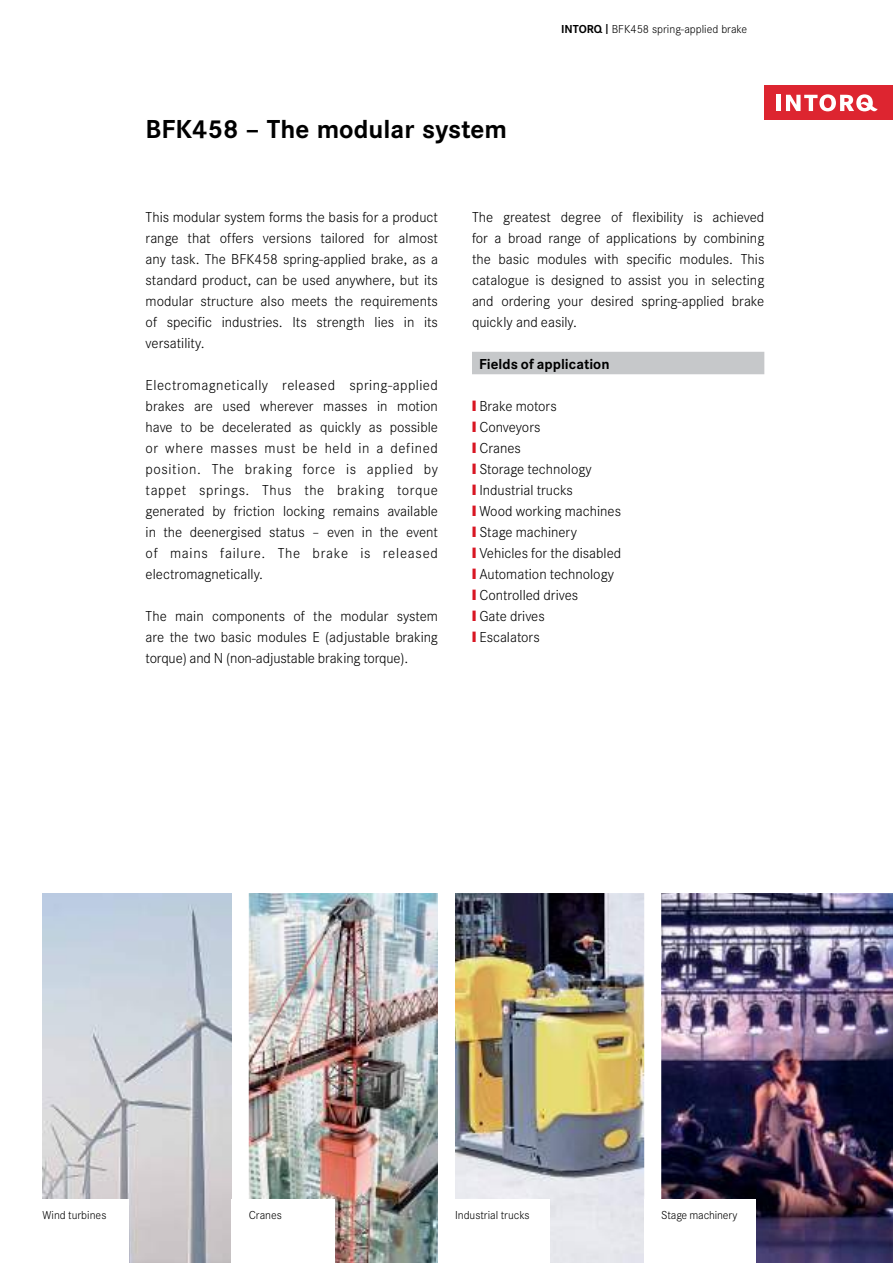
<style>
.page{position:relative;width:893px;height:1263px;background:#fff}
.page>*{position:absolute;margin:0;border:0;box-sizing:border-box;transform-origin:0 0}
.t1{font:700 27px "INTORQ Cor";color:#000}
.t2{font:300 15px/21px "INTORQ Cor";color:#000;text-align:justify}
.t3{font:700 15px "INTORQ Cor";color:#000}
.t4{font:300 12px "INTORQ Cor";color:#000}
.s1{font-weight:700}
.s2{font-weight:400;font-size:15px}
.s3{color:#d81623}
</style>
<div class="page">
<div style="left:472px;top:352px;width:292px;height:22px;background:#c6c8ca"></div>
<div style="left:764px;top:85px;width:129px;height:34px;background:#dd2530"></div>
<hr style="left:776px;top:95px;width:4px;height:16px;background:#fff">
<svg style="left:786px;top:94px;width:92px;height:18px"></svg>
<img style="left:249px;top:893px;width:189px;height:370px">
<img style="left:455px;top:893px;width:189px;height:370px">
<img style="left:661px;top:893px;width:232px;height:370px">
<img style="left:43px;top:893px;width:189px;height:370px">
<div style="left:232px;top:1199px;width:103px;height:64px;background:#fff"></div>
<div style="left:438px;top:1199px;width:112px;height:64px;background:#fff"></div>
<div style="left:644px;top:1199px;width:112px;height:64px;background:#fff"></div>
<div style="left:26px;top:1199px;width:103px;height:64px;background:#fff"></div>
<h1 class="t1" style="left:146px;top:113px;width:363px">BFK458 – The modular system</h1>
<p class="t4" style="left:561px;top:22px;width:188px"><span class="s1">INTORQ</span> <span class="s2">I</span> BFK458 spring-applied brake</p>
<p class="t2" style="left:146px;top:206px;width:294px">This modular system forms the basis for a product range that offers versions tailored for almost any task. The BFK458 spring-applied brake, as a standard product, can be used anywhere, but its modular structure also meets the requirements of specific industries. Its strength lies in its versatility.</p>
<p class="t2" style="left:146px;top:374px;width:294px">Electromagnetically released spring-applied brakes are used wherever masses in motion have to be decelerated as quickly as possible or where masses must be held in a defined position. The braking force is applied by tappet springs. Thus the braking torque generated by friction locking remains available in the deenergised status – even in the event of mains failure. The brake is released electromagnetically.</p>
<p class="t2" style="left:146px;top:605px;width:294px">The main components of the modular system are the two basic modules E (adjustable braking torque) and N (non-adjustable braking torque).</p>
<p class="t2" style="left:472px;top:206px;width:294px">The greatest degree of flexibility is achieved for a broad range of applications by combining the basic modules with specific modules. This catalogue is designed to assist you in selecting and ordering your desired spring-applied brake quickly and easily.</p>
<p class="t3" style="left:479px;top:355px;width:132px">Fields of application</p>
<p class="t2" style="left:472px;top:395px;width:151px;text-align:left"><span class="s3">❙</span> Brake motors<br><span class="s3">❙</span> Conveyors<br><span class="s3">❙</span> Cranes<br><span class="s3">❙</span> Storage technology<br><span class="s3">❙</span> Industrial trucks<br><span class="s3">❙</span> Wood working machines <span class="s3">❙</span> Stage machinery<br><span class="s3">❙</span> Vehicles for the disabled <span class="s3">❙</span> Automation technology <span class="s3">❙</span> Controlled drives<br><span class="s3">❙</span> Gate drives<br><span class="s3">❙</span> Escalators</p>
<p class="t4" style="left:43px;top:1209px;width:65px">Wind turbines</p>
<p class="t4" style="left:249px;top:1209px;width:35px">Cranes</p>
<p class="t4" style="left:455px;top:1209px;width:76px">Industrial trucks</p>
<p class="t4" style="left:661px;top:1209px;width:78px">Stage machinery</p>
</div>
